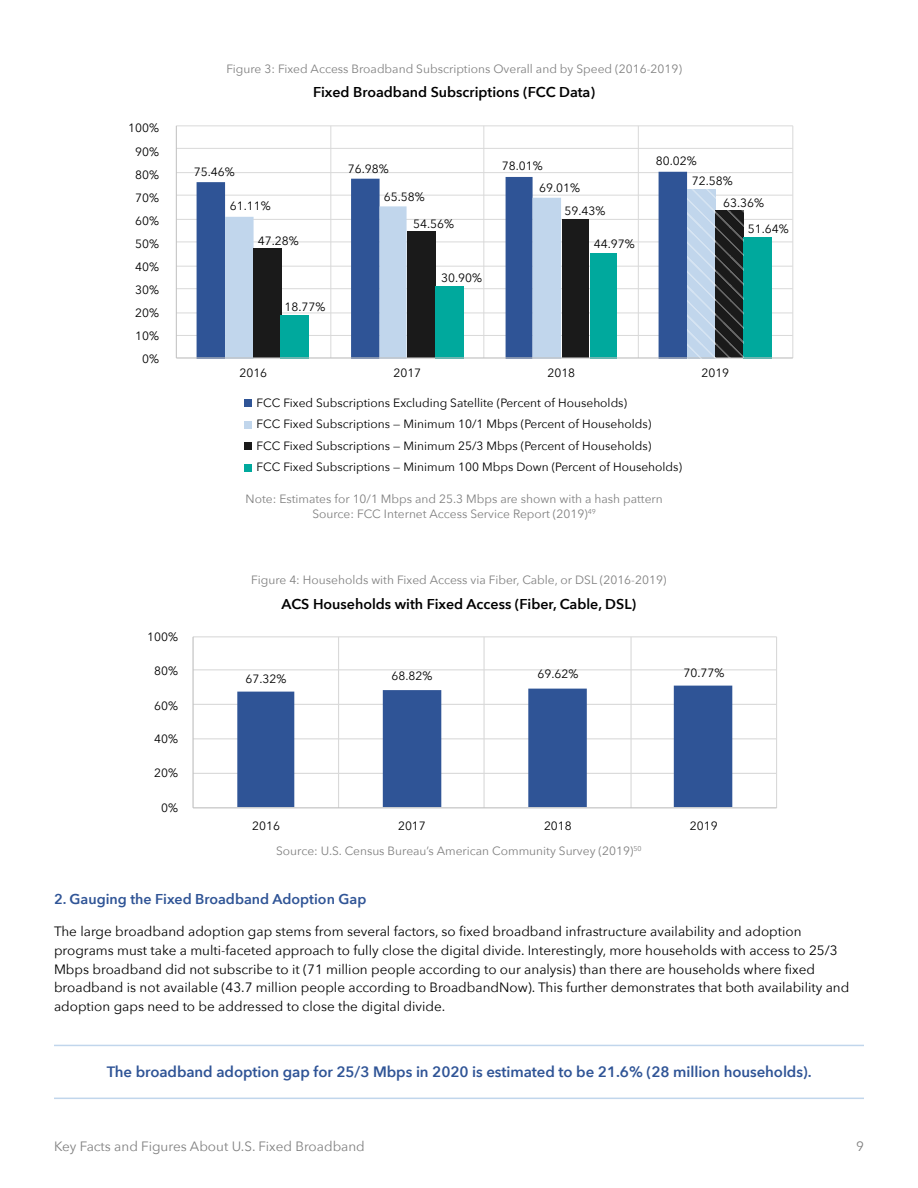
<style>
.page{position:relative;width:918px;height:1188px;background:#fff}
.page>*{position:absolute;margin:0;border:0;box-sizing:border-box;transform-origin:0 0}
.t1{font:600 15px "Avenir Next";letter-spacing:-.005em;color:#2f5496}
.t2{font:600 14.25px "Avenir Next";color:#000}
.t3{font:600 14.25px "Avenir Next";color:#2f5496}
.t4{font:13.5px/18.8px "Avenir Next";color:#000}
.t5{font:13.5px "Avenir Next";color:#808080}
.t6{font:12px/21.5px "Avenir Next";color:#000}
.t7{font:12px/15px "Avenir Next";color:#808080;text-align:center}
</style>
<div class="page">
<hr style="left:176px;top:335px;width:617px;height:1px;background:#d9d9d9">
<hr style="left:176px;top:313px;width:617px;height:1px;background:#d9d9d9">
<hr style="left:176px;top:288px;width:617px;height:1px;background:#d9d9d9">
<hr style="left:176px;top:266px;width:617px;height:1px;background:#d9d9d9">
<hr style="left:176px;top:242px;width:617px;height:1px;background:#d9d9d9">
<hr style="left:176px;top:219px;width:617px;height:1px;background:#d9d9d9">
<hr style="left:176px;top:195px;width:617px;height:1px;background:#d9d9d9">
<hr style="left:176px;top:172px;width:617px;height:1px;background:#d9d9d9">
<hr style="left:176px;top:148px;width:617px;height:1px;background:#d9d9d9">
<hr style="left:176px;top:125px;width:617px;height:1px;background:#d9d9d9">
<hr style="left:330px;top:126px;width:1px;height:232px;background:#d9d9d9">
<hr style="left:483px;top:126px;width:1px;height:232px;background:#d9d9d9">
<hr style="left:638px;top:126px;width:1px;height:232px;background:#d9d9d9">
<hr style="left:792px;top:126px;width:1px;height:232px;background:#d9d9d9">
<svg style="left:197px;top:172px;width:490px;height:185px"></svg>
<svg style="left:225px;top:198px;width:336px;height:159px"></svg>
<div style="left:253px;top:249px;width:28px;height:109px;background:#1a1a1a"></div>
<div style="left:407px;top:232px;width:29px;height:126px;background:#1a1a1a"></div>
<div style="left:562px;top:219px;width:27px;height:139px;background:#1a1a1a"></div>
<div style="left:743px;top:238px;width:29px;height:121px;background:#00a99d"></div>
<div style="left:590px;top:253px;width:27px;height:106px;background:#00a99d"></div>
<div style="left:435px;top:286px;width:29px;height:73px;background:#00a99d"></div>
<div style="left:281px;top:316px;width:28px;height:43px;background:#00a99d"></div>
<hr style="left:176px;top:126px;width:1px;height:232px;background:#bfbfbf">
<hr style="left:176px;top:357px;width:617px;height:2px;background:#bfbfbf">
<div style="left:244px;top:399px;width:8px;height:8px;background:#2f5496"></div>
<div style="left:244px;top:421px;width:8px;height:7px;background:#c1d6ec"></div>
<div style="left:244px;top:442px;width:8px;height:8px;background:#1a1a1a"></div>
<div style="left:244px;top:464px;width:8px;height:7px;background:#00a99d"></div>
<svg style="left:687px;top:189px;width:29px;height:170px;background:#c4d7ec"></svg>
<svg style="left:715px;top:211px;width:28px;height:147px;background:#272727"></svg>
<hr style="left:193px;top:773px;width:584px;height:1px;background:#d9d9d9">
<hr style="left:193px;top:738px;width:584px;height:1px;background:#d9d9d9">
<hr style="left:193px;top:704px;width:584px;height:1px;background:#d9d9d9">
<hr style="left:193px;top:669px;width:584px;height:1px;background:#d9d9d9">
<hr style="left:193px;top:636px;width:584px;height:1px;background:#d9d9d9">
<hr style="left:338px;top:637px;width:1px;height:171px;background:#d9d9d9">
<hr style="left:483px;top:637px;width:2px;height:171px;background:#d9d9d9">
<hr style="left:630px;top:637px;width:2px;height:171px;background:#d9d9d9">
<hr style="left:776px;top:637px;width:1px;height:171px;background:#d9d9d9">
<svg style="left:237px;top:686px;width:495px;height:121px"></svg>
<hr style="left:192px;top:637px;width:2px;height:171px;background:#bfbfbf">
<hr style="left:193px;top:807px;width:584px;height:1px;background:#bfbfbf">
<hr style="left:54px;top:1098px;width:810px;height:1px;background:#c1d6ec">
<hr style="left:54px;top:1045px;width:810px;height:1px;background:#c1d6ec">
<p class="t6" style="left:128px;top:117px;width:32px">100%</p>
<p class="t6" style="left:135px;top:140px;width:25px">90%</p>
<p class="t6" style="left:135px;top:163px;width:25px">80%</p>
<p class="t6" style="left:135px;top:186px;width:25px">70%</p>
<p class="t6" style="left:135px;top:209px;width:25px">60%</p>
<p class="t6" style="left:135px;top:232px;width:25px">50%</p>
<p class="t6" style="left:135px;top:255px;width:25px">40%</p>
<p class="t6" style="left:135px;top:278px;width:25px">30%</p>
<p class="t6" style="left:135px;top:301px;width:25px">20%</p>
<p class="t6" style="left:135px;top:324px;width:25px">10%</p>
<p class="t6" style="left:142px;top:347px;width:18px">0%</p>
<p class="t7" style="left:226px;top:61px;width:457px">Figure 3: Fixed Access Broadband Subscriptions Overall and by Speed (2016-2019)</p>
<p class="t2" style="left:313px;top:80px;width:283px">Fixed Broadband Subscriptions (FCC Data)</p>
<p class="t6" style="left:194px;top:160px;width:42px">75.46%</p>
<p class="t6" style="left:348px;top:157px;width:42px">76.98%</p>
<p class="t6" style="left:502px;top:154px;width:42px">78.01%</p>
<p class="t6" style="left:656px;top:150px;width:42px">80.02%</p>
<p class="t6" style="left:230px;top:195px;width:42px">61.11%</p>
<p class="t6" style="left:692px;top:169px;width:42px">72.58%</p>
<p class="t6" style="left:539px;top:177px;width:42px">69.01%</p>
<p class="t6" style="left:384px;top:186px;width:42px">65.58%</p>
<p class="t6" style="left:723px;top:192px;width:42px">63.36%</p>
<p class="t6" style="left:565px;top:199px;width:42px">59.43%</p>
<p class="t6" style="left:258px;top:229px;width:42px">47.28%</p>
<p class="t6" style="left:285px;top:295px;width:42px">18.77%</p>
<p class="t6" style="left:413px;top:213px;width:42px">54.56%</p>
<p class="t6" style="left:441px;top:267px;width:42px">30.90%</p>
<p class="t6" style="left:594px;top:232px;width:42px">44.97%</p>
<p class="t6" style="left:748px;top:217px;width:42px">51.64%</p>
<p class="t6" style="left:239px;top:361px;width:29px">2016</p>
<p class="t6" style="left:393px;top:361px;width:29px">2017</p>
<p class="t6" style="left:547px;top:361px;width:29px">2018</p>
<p class="t6" style="left:701px;top:361px;width:29px">2019</p>
<p class="t6" style="left:257px;top:391px;width:427px">FCC Fixed Subscriptions Excluding Satellite (Percent of Households)<br>FCC Fixed Subscriptions — Minimum 10/1 Mbps (Percent of Households)<br>FCC Fixed Subscriptions — Minimum 25/3 Mbps (Percent of Households)<br>FCC Fixed Subscriptions — Minimum 100 Mbps Down (Percent of Households)</p>
<p class="t7" style="left:246px;top:491px;width:419px">Note: Estimates for 10/1 Mbps and 25.3 Mbps are shown with a hash pattern<br>Source: FCC Internet Access Service Report (2019)<sup>49</sup></p>
<p class="t6" style="left:147px;top:625px;width:32px">100%</p>
<p class="t6" style="left:154px;top:660px;width:25px">80%</p>
<p class="t6" style="left:154px;top:694px;width:25px">60%</p>
<p class="t6" style="left:154px;top:727px;width:25px">40%</p>
<p class="t6" style="left:154px;top:762px;width:25px">20%</p>
<p class="t6" style="left:161px;top:796px;width:18px">0%</p>
<p class="t7" style="left:251px;top:572px;width:417px">Figure 4: Households with Fixed Access via Fiber, Cable, or DSL (2016-2019)</p>
<p class="t2" style="left:282px;top:592px;width:356px">ACS Households with Fixed Access (Fiber, Cable, DSL)</p>
<p class="t6" style="left:246px;top:667px;width:42px">67.32%</p>
<p class="t6" style="left:392px;top:664px;width:42px">68.82%</p>
<p class="t6" style="left:537px;top:663px;width:42px">69.62%</p>
<p class="t6" style="left:683px;top:661px;width:42px">70.77%</p>
<p class="t6" style="left:252px;top:814px;width:29px">2016</p>
<p class="t6" style="left:398px;top:814px;width:29px">2017</p>
<p class="t6" style="left:544px;top:814px;width:29px">2018</p>
<p class="t6" style="left:690px;top:814px;width:29px">2019</p>
<p class="t7" style="left:276px;top:843px;width:367px">Source: U.S. Census Bureau’s American Community Survey (2019)<sup>50</sup></p>
<p class="t3" style="left:54px;top:887px;width:314px">2. Gauging the Fixed Broadband Adoption Gap</p>
<p class="t4" style="left:54px;top:921px;width:797px">The large broadband adoption gap stems from several factors, so fixed broadband infrastructure availability and adoption programs must take a multi-faceted approach to fully close the digital divide. Interestingly, more households with access to 25/3<br>Mbps broadband did not subscribe to it (71 million people according to our analysis) than there are households where fixed broadband is not available (43.7 million people according to BroadbandNow). This further demonstrates that both availability and adoption gaps need to be addressed to close the digital divide.</p>
<p class="t1" style="left:107px;top:1059px;width:705px">The broadband adoption gap for 25/3 Mbps in 2020 is estimated to be 21.6% (28 million households).</p>
<p class="t5" style="left:54px;top:1135px;width:312px">Key Facts and Figures About U.S. Fixed Broadband</p>
<p class="t5" style="left:856px;top:1135px;width:9px">9</p>
</div>
